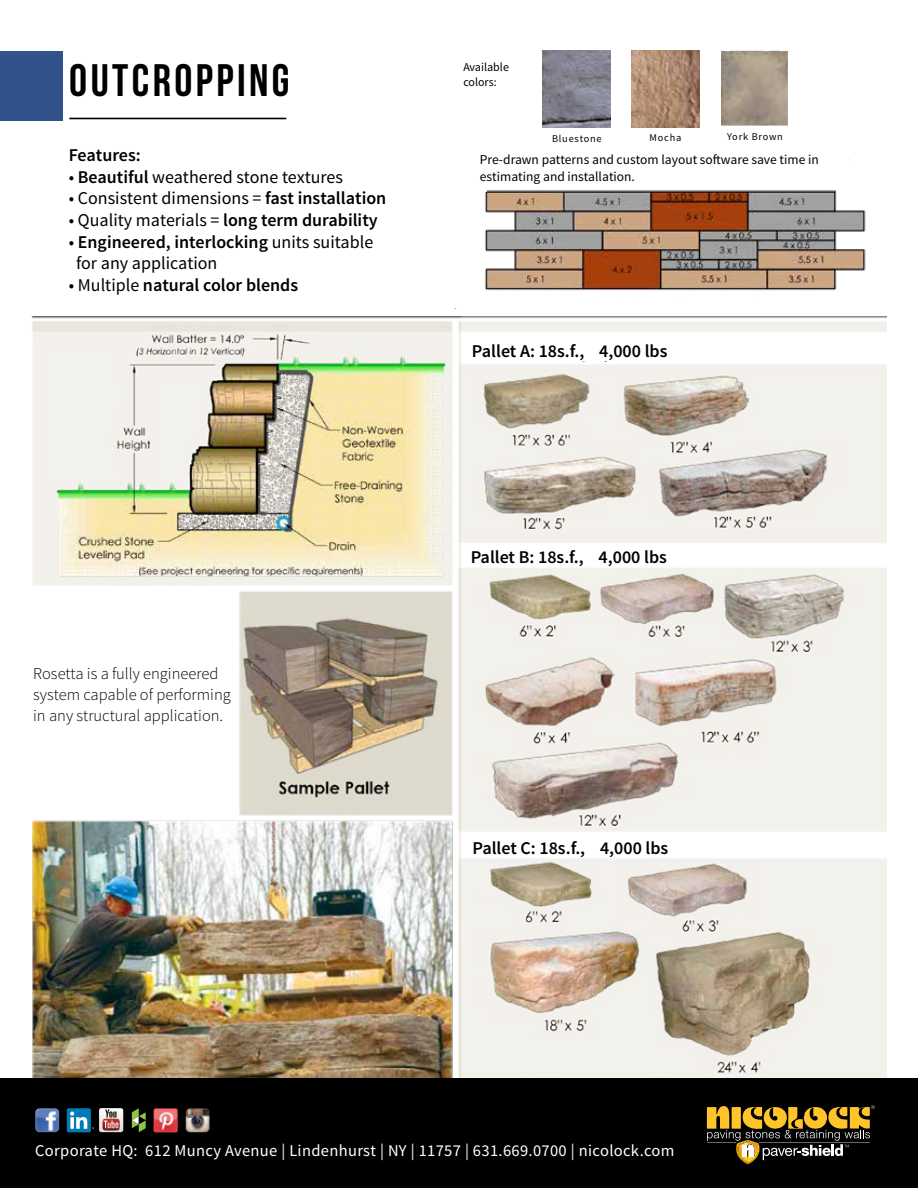
<style>
.page{position:relative;width:918px;height:1188px;background:#fff}
.page>*{position:absolute;margin:0;border:0;box-sizing:border-box;transform-origin:0 0}
.t1{font:45.45px "Bebas Neue";letter-spacing:.075em;color:#000}
.t2{font:18px/21.6px "Source Sans Pro";color:#000}
.t3{font:600 18px "Source Sans Pro";color:#000}
.t4{font:300 16.5px/21px "Source Sans Pro";color:#000}
.t5{font:16.5px "Source Sans Pro";letter-spacing:.02em;color:#fff}
.t6{font:13.5px/16.2px "Source Sans Pro";color:#000}
.t7{font:12px/14.4px "Source Sans Pro";color:#000}
.t8{font:10.35px "Source Sans Pro";letter-spacing:.075em;color:#000}
.s1{font-weight:600}
.s2{font-weight:400}
</style>
<div class="page">
<img style="left:31px;top:158px;width:856px;height:921px">
<img style="left:631px;top:51px;width:69px;height:76px">
<img style="left:721px;top:51px;width:67px;height:75px">
<div style="left:7px;top:149px;width:451px;height:159px;background:#fff"></div>
<div style="left:463px;top:149px;width:385px;height:42px;background:#fff"></div>
<img style="left:542px;top:51px;width:68px;height:76px">
<div style="left:543px;top:299px;width:263px;height:12px;background:#fff"></div>
<div style="left:0;top:51px;width:63px;height:69px;background:#31528b"></div>
<hr style="left:69px;top:118px;width:217px;height:1px;background:#000">
<div style="left:0;top:1079px;width:918px;height:109px;background:#000"></div>
<svg style="left:707px;top:1105px;width:168px;height:59px"></svg>
<svg style="left:132px;top:1108px;width:14px;height:24px"></svg>
<img style="left:154px;top:1108px;width:24px;height:24px">
<div style="left:67px;top:1108px;width:24px;height:24px;background:#007bb6;border-radius:2px"></div>
<svg style="left:70px;top:1108px;width:53px;height:24px"></svg>
<img style="left:186px;top:1108px;width:24px;height:24px">
<img style="left:35px;top:1108px;width:24px;height:24px">
<hr style="left:487px;top:191px;width:349px;height:1px;background:#000">
<div style="left:472px;top:343px;width:203px;height:18px;background:#fff"></div>
<div style="left:472px;top:547px;width:203px;height:19px;background:#fff"></div>
<div style="left:465px;top:839px;width:203px;height:19px;background:#fff"></div>
<h1 class="t1" style="left:69px;top:55px;width:222px">OUTCROPPING</h1>
<p class="t3" style="left:69px;top:144px;width:73px">Features:</p>
<p class="t2" style="left:69px;top:166px;width:276px">• <span class="s1">Beautiful</span> weathered stone textures</p>
<p class="t2" style="left:69px;top:188px;width:319px">• Consistent dimensions = <span class="s1">fast installation</span></p>
<p class="t2" style="left:69px;top:209px;width:310px">• Quality materials = <span class="s1">long term durability</span></p>
<p class="t2" style="left:76px;top:231px;width:299px;text-indent:-7px">• <span class="s1">Engineered, interlocking</span> units suitable for any application</p>
<p class="t3" style="left:69px;top:273px;width:231px"><span class="s2">• Multiple</span> natural color blends</p>
<p class="t4" style="left:33px;top:663px;width:199px">Rosetta is a fully engineered system capable of performing in any structural application.</p>
<p class="t7" style="left:463px;top:60px;width:47px">Available colors:</p>
<p class="t8" style="left:552px;top:132px;width:51px">Bluestone</p>
<p class="t8" style="left:650px;top:132px;width:33px">Mocha</p>
<p class="t8" style="left:727px;top:130px;width:57px">York Brown</p>
<p class="t6" style="left:480px;top:152px;width:340px">Pre-drawn patterns and custom layout software save time in estimating and installation.</p>
<p class="t3" style="left:472px;top:340px;width:197px">Pallet A: 18s.f., 4,000 lbs</p>
<p class="t3" style="left:471px;top:545px;width:198px">Pallet B: 18s.f., 4,000 lbs</p>
<p class="t3" style="left:472px;top:837px;width:197px">Pallet C: 18s.f., 4,000 lbs</p>
<p class="t5" style="left:35px;top:1141px;width:641px">Corporate HQ: 612 Muncy Avenue | Lindenhurst | NY | 11757 | 631.669.0700 | nicolock.com</p>
</div>
